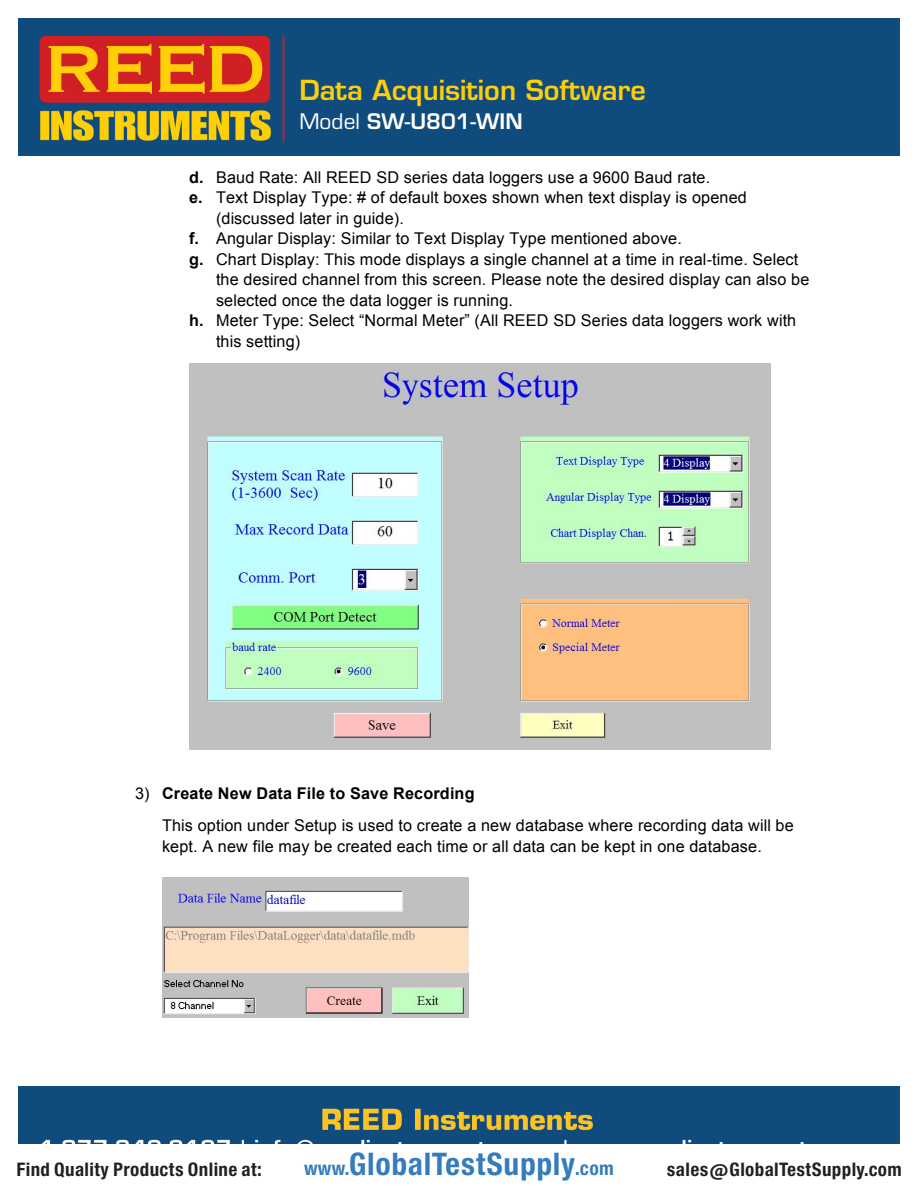
<style>
.page{position:relative;width:918px;height:1188px;background:#fff}
.page>*{position:absolute;margin:0;border:0;box-sizing:border-box;transform-origin:0 0}
.t1{font:29.7px "Europa Gro Nr 2 SBOP Bol Con";letter-spacing:.02em;color:#367bbc}
.t2{font:600 27px "Eurostile LT Std";color:#ffcf06}
.t3{font:600 20.85px "Eurostile LT Std";letter-spacing:.005em;color:#fff}
.t4{font:17.85px "Europa Gro Nr 2 SBOP Bol Con";letter-spacing:.02em;color:#231f20}
.t5{font:16.2px/32.1px "Arial";letter-spacing:.01em;color:#000}
.s1{font-weight:400}
.s2{font-weight:700}
.s3{font-size:18.3px}
</style>
<div class="page">
<img style="left:18px;top:18px;width:882px;height:138px">
<img style="left:18px;top:1086px;width:882px;height:58px">
<img style="left:189px;top:364px;width:581px;height:386px">
<img style="left:162px;top:878px;width:307px;height:139px">
<h2 class="t2" style="left:299px;top:80px;width:348px">Data Acquisition Software</h2>
<p class="t3" style="left:299px;top:113px;width:225px"><span class="s1">Model</span> SW-U801-WIN</p>
<p class="t5" style="left:189px;top:161px;width:523px"><span class="s2">d.</span> Baud Rate: All REED SD series data loggers use a 9600 Baud rate.</p>
<p class="t5" style="left:189px;top:181px;width:559px"><span class="s2">e.</span> Text Display Type: # of default boxes shown when text display is opened</p>
<p class="t5" style="left:216px;top:202px;width:189px">(discussed later in guide).</p>
<p class="t5" style="left:189px;top:222px;width:494px"><span class="s2">f.</span> Angular Display: Similar to Text Display Type mentioned above.</p>
<p class="t5" style="left:189px;top:243px;width:611px"><span class="s2">g.</span> Chart Display: This mode displays a single channel at a time in real-time. Select</p>
<p class="t5" style="left:216px;top:263px;width:595px">the desired channel from this screen. Please note the desired display can also be</p>
<p class="t5" style="left:216px;top:284px;width:299px">selected once the data logger is running.</p>
<p class="t5" style="left:189px;top:304px;width:609px"><span class="s2">h.</span> Meter Type: Select “Normal Meter” (All REED SD Series data loggers work with</p>
<p class="t5" style="left:216px;top:325px;width:86px">this setting)</p>
<p class="t5" style="left:162px;top:778px;width:633px;text-indent:-27px">3) <span class="s2">Create New Data File to Save Recording<br></span>This option under Setup is used to create a new database where recording data will be</p>
<p class="t5" style="left:162px;top:830px;width:601px">kept. A new file may be created each time or all data can be kept in one database.</p>
<p class="t4" style="left:16px;top:1159px;width:247px">Find Quality Products Online at:</p>
<h1 class="t1" style="left:304px;top:1147px;width:311px"><span class="s3">www.</span>GlobalTestSupply<span class="s3">.com</span></h1>
<p class="t4" style="left:667px;top:1159px;width:236px">sales@GlobalTestSupply.com</p>
</div>
